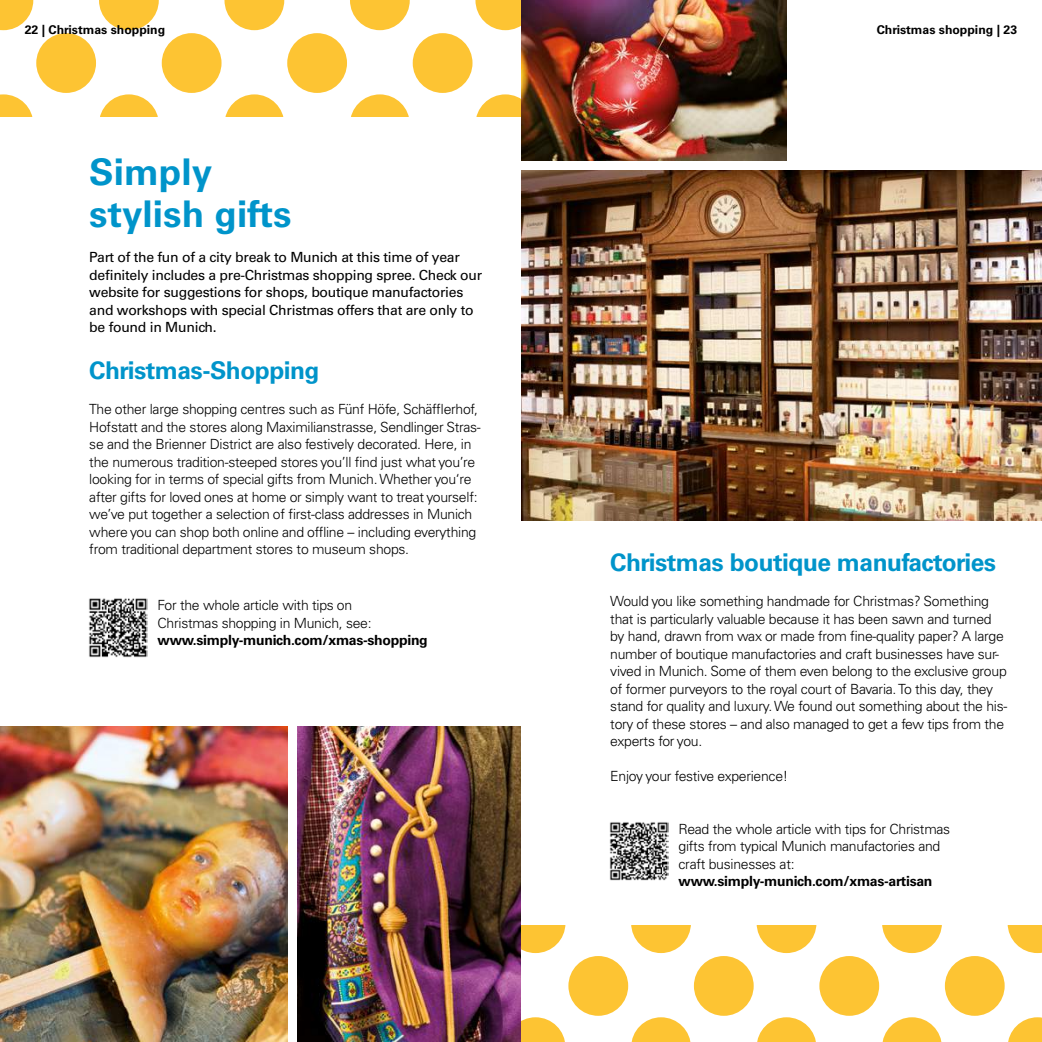
<style>
.page{position:relative;width:1042px;height:1042px;background:#fff}
.page>*{position:absolute;margin:0;border:0;box-sizing:border-box;transform-origin:0 0}
.t1{font:700 36.75px/42px "Univers LT Pro 65";color:#0094ca}
.t2{font:700 24.5px "Univers LT Pro 65";letter-spacing:-.02em;color:#0094ca}
.t3{font:300 14px/17.5px "Univers LT Pro 45";letter-spacing:-.02em;color:#000}
.t4{font:14px/17.5px "Univers LT Pro 55 Roman";letter-spacing:-.02em;color:#000}
.t5{font:700 14px "Univers LT Pro 65";letter-spacing:-.02em;color:#000}
.t6{font:700 12.25px "Univers LT Pro 65";color:#000}
</style>
<div class="page">
<svg style="left:0;top:0;width:521px;height:117px"></svg>
<img style="left:521px;top:170px;width:521px;height:351px">
<img style="left:521px;top:0;width:265px;height:160px">
<svg style="left:521px;top:925px;width:521px;height:117px"></svg>
<img style="left:0;top:727px;width:288px;height:315px">
<img style="left:298px;top:727px;width:223px;height:315px">
<img style="left:609px;top:822px;width:59px;height:59px">
<img style="left:89px;top:598px;width:59px;height:59px">
<p class="t6" style="left:25px;top:21px;width:90px">03 Überschrift</p>
<p class="t6" style="left:25px;top:21px;width:142px">22 | Christmas shopping</p>
<p class="t6" style="left:877px;top:21px;width:142px">Christmas shopping | 23</p>
<h1 class="t1" style="left:89px;top:150px;width:204px">Simply stylish gifts</h1>
<p class="t4" style="left:89px;top:248px;width:394px">Part of the fun of a city break to Munich at this time of year definitely includes a pre-Christmas shopping spree. Check our website for suggestions for shops, boutique manufactories and workshops with special Christmas offers that are only to be found in Munich.</p>
<h2 class="t2" style="left:89px;top:353px;width:232px">Christmas-Shopping</h2>
<p class="t3" style="left:89px;top:400px;width:393px">The other large shopping centres such as Fünf Höfe, Schäfflerhof, Hofstatt and the stores along Maximilianstrasse, Sendlinger Stras&shy;se and the Brienner District are also festively decorated. Here, in the numerous tradition-steeped stores you’ll find just what you’re looking for in terms of special gifts from Munich. Whether you‘re after gifts for loved ones at home or simply want to treat yourself: we’ve put together a selection of first-class addresses in Munich where you can shop both online and offline – including everything from traditional department stores to museum shops.</p>
<p class="t3" style="left:158px;top:596px;width:216px">For the whole article with tips on<br>Christmas shopping in Munich, see:</p>
<p class="t5" style="left:158px;top:630px;width:272px">www.simply-munich.com/xmas-shopping</p>
<h2 class="t2" style="left:610px;top:545px;width:387px">Christmas boutique manufactories</h2>
<p class="t3" style="left:610px;top:592px;width:398px">Would you like something handmade for Christmas? Something that is particularly valuable because it has been sawn and turned by hand, drawn from wax or made from fine-quality paper? A large number of boutique manufactories and craft businesses have sur&shy;vived in Munich. Some of them even belong to the exclusive group of former purveyors to the royal court of Bavaria. To this day, they stand for quality and luxury. We found out something about the his&shy;tory of these stores – and also managed to get a few tips from the experts for you.</p>
<p class="t3" style="left:610px;top:767px;width:179px">Enjoy your festive experience!</p>
<p class="t3" style="left:678px;top:819px;width:273px">Read the whole article with tips for Christmas gifts from typical Munich manufactories and craft businesses at:</p>
<p class="t5" style="left:678px;top:871px;width:255px">www.simply-munich.com/xmas-artisan</p>
</div>
